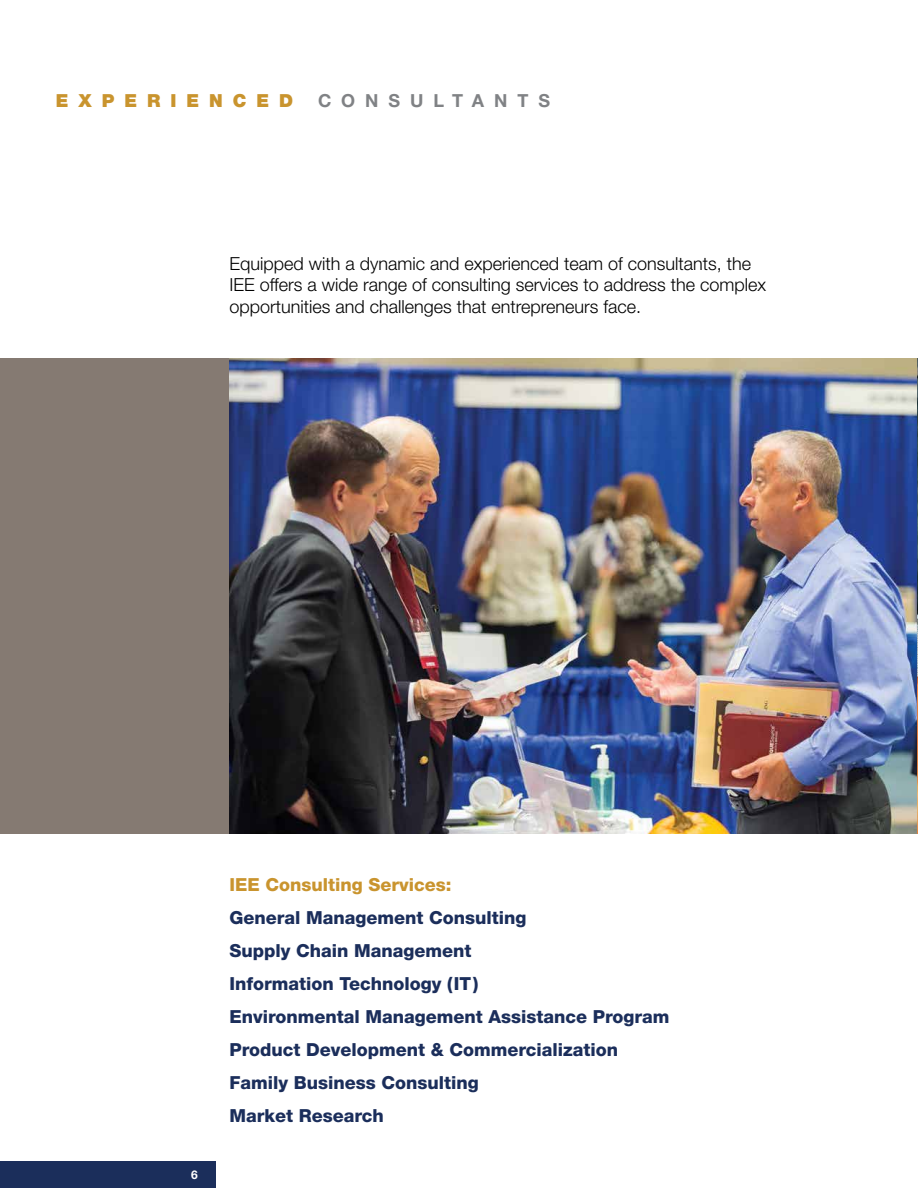
<style>
.page{position:relative;width:918px;height:1188px;background:#fff}
.page>*{position:absolute;margin:0;border:0;box-sizing:border-box;transform-origin:0 0}
.t1{font:800 18px/33px "Helvetica Neue LT Std";color:#1b2e5b}
.t2{font:300 18px/21.6px "Helvetica Neue LT Std";color:#000}
.t3{font:800 18px "Helvetica Neue LT Std";color:#c9942e}
.t4{font:900 18px "Helvetica Neue LT Std";letter-spacing:.555em;color:#c9942e}
.t5{font:700 18px "Helvetica Neue LT Std";letter-spacing:.555em;color:#808285}
.t6{font:700 12px "Helvetica Neue LT Std";color:#fff}
</style>
<div class="page">
<div style="left:0;top:1161px;width:216px;height:27px;background:#1b2e5b"></div>
<div style="left:0;top:359px;width:230px;height:475px;background:#857a72"></div>
<img style="left:230px;top:359px;width:688px;height:475px">
<p class="t4" style="left:56px;top:90px;width:239px">EXPERIENCED</p>
<p class="t5" style="left:318px;top:90px;width:234px">CONSULTANTS</p>
<p class="t2" style="left:230px;top:252px;width:538px">Equipped with a dynamic and experienced team of consultants, the<br>IEE offers a wide range of consulting services to address the complex opportunities and challenges that entrepreneurs face.</p>
<p class="t6" style="left:191px;top:1167px;width:8px">6</p>
<p class="t3" style="left:230px;top:874px;width:224px">IEE Consulting Services:</p>
<p class="t1" style="left:230px;top:901px;width:442px">General Management Consulting<br>Supply Chain Management<br>Information Technology (IT)<br>Environmental Management Assistance Program<br>Product Development &amp; Commercialization<br>Family Business Consulting<br>Market Research</p>
</div>
